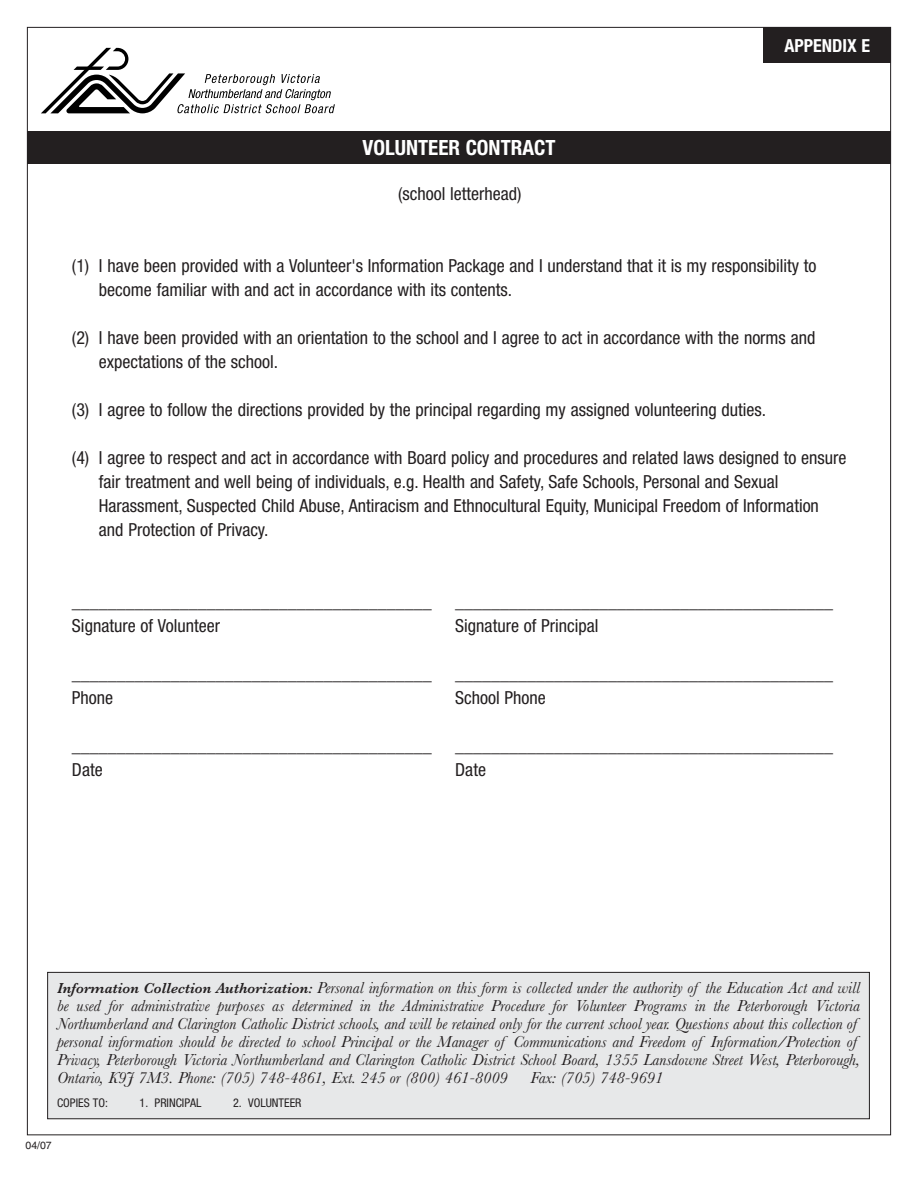
<style>
.page{position:relative;width:918px;height:1188px;background:#fff}
.page>*{position:absolute;margin:0;border:0;box-sizing:border-box;transform-origin:0 0}
.t1{font:700 condensed 21px "Helvetica Neue";color:#fff}
.t2{font:condensed 18px/24px "Helvetica Neue";color:#231f20}
.t3{font:700 condensed 18px "Helvetica Neue";color:#fff}
.t4{font:italic 16.5px/18px "Baskerville";color:#231f20}
.t5{font:condensed 12px "Helvetica Neue";color:#231f20}
.t6{font:10.5px "Helvetica";color:#231f20}
.s1{font-weight:600;font-size:15px}
</style>
<div class="page">
<svg style="left:41px;top:48px;width:294px;height:65px"></svg>
<div style="left:27px;top:131px;width:864px;height:33px;background:#231f20"></div>
<div style="left:764px;top:27px;width:127px;height:35px;background:#231f20"></div>
<div style="left:48px;top:972px;width:821px;height:147px;background:#e7e8e9"></div>
<div style="left:47px;top:972px;width:823px;height:147px;border:1px solid #231f20"></div>
<p class="t1" style="left:363px;top:140px;width:194px">VOLUNTEER CONTRACT</p>
<p class="t2" style="left:398px;top:184px;width:125px">(school letterhead)</p>
<p class="t3" style="left:784px;top:40px;width:87px">APPENDIX E</p>
<p class="t2" style="left:99px;top:256px;width:719px;text-indent:-27px">(1) I have been provided with a Volunteer's Information Package and I understand that it is my responsibility to become familiar with and act in accordance with its contents.</p>
<p class="t2" style="left:99px;top:328px;width:718px;text-indent:-27px">(2) I have been provided with an orientation to the school and I agree to act in accordance with the norms and expectations of the school.</p>
<p class="t2" style="left:72px;top:400px;width:696px">(3) I agree to follow the directions provided by the principal regarding my assigned volunteering duties.</p>
<p class="t2" style="left:99px;top:448px;width:749px;text-indent:-27px">(4) I agree to respect and act in accordance with Board policy and procedures and related laws designed to ensure fair treatment and well being of individuals, e.g. Health and Safety, Safe Schools, Personal and Sexual Harassment, Suspected Child Abuse, Antiracism and Ethnocultural Equity, Municipal Freedom of Information and Protection of Privacy.</p>
<p class="t2" style="left:72px;top:592px;width:361px">________________________________________</p>
<p class="t2" style="left:455px;top:592px;width:379px">__________________________________________</p>
<p class="t2" style="left:72px;top:616px;width:150px">Signature of Volunteer</p>
<p class="t2" style="left:455px;top:616px;width:145px">Signature of Principal</p>
<p class="t2" style="left:72px;top:664px;width:361px">________________________________________</p>
<p class="t2" style="left:455px;top:664px;width:379px">__________________________________________</p>
<p class="t2" style="left:72px;top:688px;width:43px">Phone</p>
<p class="t2" style="left:455px;top:688px;width:92px">School Phone</p>
<p class="t2" style="left:72px;top:736px;width:361px">________________________________________</p>
<p class="t2" style="left:455px;top:736px;width:379px">__________________________________________</p>
<p class="t2" style="left:72px;top:760px;width:32px">Date</p>
<p class="t2" style="left:455px;top:760px;width:32px">Date</p>
<p class="t4" style="left:57px;top:978px;width:805px"><span class="s1">Information Collection Authorization:</span> Personal information on this form is collected under the authority of the Education Act and will be used for administrative purposes as determined in the Administrative Procedure for Volunteer Programs in the Peterborough Victoria Northumberland and Clarington Catholic District schools, and will be retained only for the current school year. Questions about this collection of personal information should be directed to school Principal or the Manager of Communications and Freedom of Information/Protection of Privacy, Peterborough Victoria Northumberland and Clarington Catholic District School Board, 1355 Lansdowne Street West, Peterborough, Ontario, K9J 7M3. Phone: (705) 748-4861, Ext. 245 or (800) 461-8009</p>
<p class="t4" style="left:531px;top:1068px;width:134px">Fax: (705) 748-9691</p>
<p class="t5" style="left:57px;top:1098px;width:52px">COPIES TO:</p>
<p class="t5" style="left:140px;top:1098px;width:63px">1. PRINCIPAL</p>
<p class="t5" style="left:233px;top:1098px;width:70px">2. VOLUNTEER</p>
<p class="t6" style="left:26px;top:1141px;width:28px">04/07</p>
</div>
